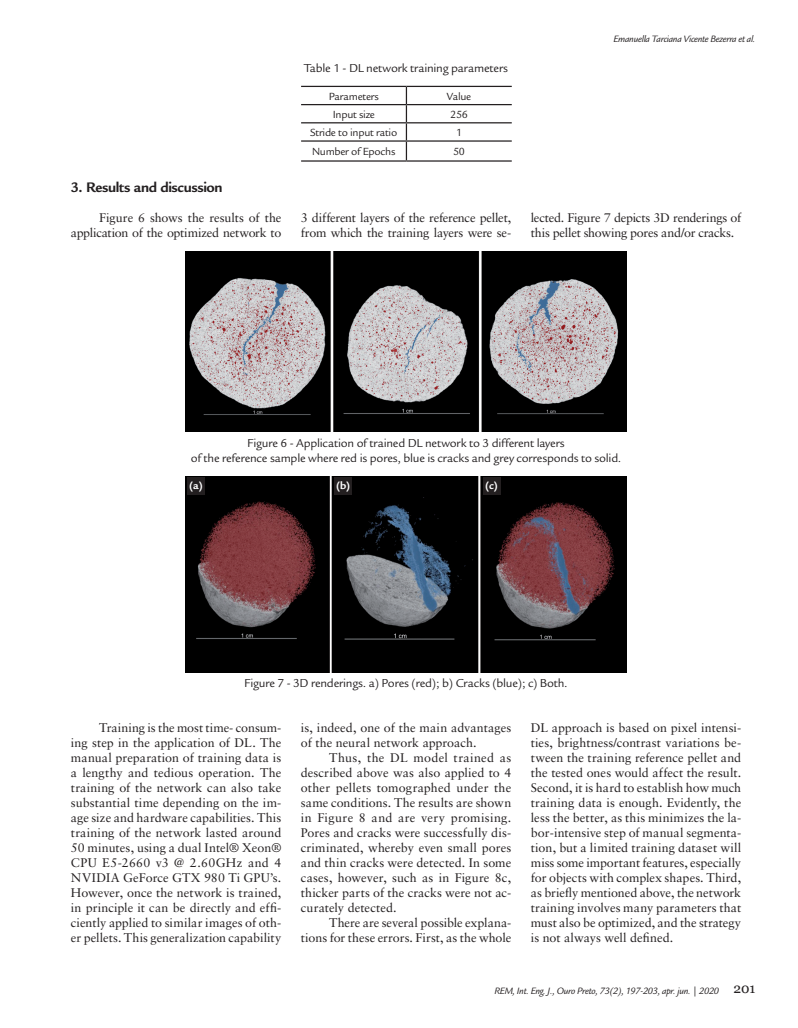
<style>
.page{position:relative;width:798px;height:1028px;background:#fff}
.page>*{position:absolute;margin:0;border:0;box-sizing:border-box;transform-origin:0 0}
.Subtítulo{font:700 15px "Legacy Sans";letter-spacing:-.025em;color:#231f20}
.t1{font:13.75px "Georgia";color:#231f20}
.Texto_-_EN{font:12.5px/15px "Sabon LT Std";letter-spacing:-.005em;color:#231f20;text-align:justify}
.Legenda{font:12.5px "Legacy Sans";letter-spacing:-.015em;color:#231f20}
.Texto_-_EN-2{font:12.5px/15px "Sabon LT Std";letter-spacing:-.025em;color:#231f20}
.Tabela{font:11.25px "Legacy Sans";letter-spacing:-.025em;color:#231f20}
.legenda_PT{font:700 11.25px "Legacy Sans";color:#fff}
.t2{font:italic 10px "Legacy Sans";letter-spacing:-.025em;color:#231f20}
</style>
<div class="page">
<img style="left:186px;top:477px;width:440px;height:195px">
<hr style="left:301px;top:104px;width:105px;height:1px;background:#231f20">
<hr style="left:406px;top:104px;width:105px;height:1px;background:#231f20">
<hr style="left:301px;top:122px;width:105px;height:1px;background:#231f20">
<hr style="left:406px;top:122px;width:105px;height:1px;background:#231f20">
<hr style="left:301px;top:140px;width:105px;height:2px;background:#231f20">
<hr style="left:406px;top:140px;width:105px;height:2px;background:#231f20">
<svg style="left:405px;top:87px;width:2px;height:73px"></svg>
<hr style="left:301px;top:160px;width:105px;height:2px;background:#231f20">
<hr style="left:406px;top:160px;width:105px;height:2px;background:#231f20">
<hr style="left:301px;top:86px;width:105px;height:1px;background:#231f20">
<hr style="left:406px;top:86px;width:105px;height:1px;background:#231f20">
<div style="left:187px;top:477px;width:18px;height:18px;background:#231f20"></div>
<div style="left:334px;top:477px;width:18px;height:18px;background:#231f20"></div>
<div style="left:482px;top:477px;width:18px;height:18px;background:#231f20"></div>
<img style="left:186px;top:252px;width:440px;height:179px">
<p class="Legenda" style="left:304px;top:61px;width:205px">Table 1 - DL network training parameters</p>
<p class="Tabela" style="left:328px;top:90px;width:51px">Parameters</p>
<p class="Tabela" style="left:447px;top:90px;width:26px">Value</p>
<p class="Tabela" style="left:332px;top:108px;width:43px">Input size</p>
<p class="Tabela" style="left:450px;top:108px;width:19px">256</p>
<p class="Tabela" style="left:310px;top:126px;width:88px">Stride to input ratio</p>
<p class="Tabela" style="left:456px;top:126px;width:8px">1</p>
<p class="Tabela" style="left:312px;top:145px;width:85px">Number of Epochs</p>
<p class="Tabela" style="left:453px;top:145px;width:13px">50</p>
<p class="t2" style="left:613px;top:33px;width:143px">Emanuella Tarciana Vicente Bezerra et al.</p>
<p class="Subtítulo" style="left:71px;top:178px;width:153px">3. Results and discussion</p>
<p class="Texto_-_EN" style="left:71px;top:210px;width:212px;text-align:right">Figure 6 shows the results of the application of the optimized network to</p>
<p class="Texto_-_EN-2" style="left:301px;top:210px;width:212px">3 different layers of the reference pellet, from which the training layers were se-</p>
<p class="Texto_-_EN-2" style="left:530px;top:210px;width:212px">lected. Figure 7 depicts 3D renderings of this pellet showing pores and/or cracks.</p>
<p class="Legenda" style="left:247px;top:436px;width:319px">Figure 6 - Application of trained DL network to 3 different layers</p>
<p class="Legenda" style="left:191px;top:451px;width:432px">of the reference sample where red is pores, blue is cracks and grey corresponds to solid.</p>
<p class="legenda_PT" style="left:189px;top:479px;width:15px">(a)</p>
<p class="legenda_PT" style="left:336px;top:479px;width:16px">(b)</p>
<p class="legenda_PT" style="left:485px;top:479px;width:14px">(c)</p>
<p class="Legenda" style="left:244px;top:676px;width:325px">Figure 7 - 3D renderings. a) Pores (red); b) Cracks (blue); c) Both.</p>
<p class="Texto_-_EN" style="left:71px;top:720px;width:212px;text-indent:28px">Training is the most time- consum&shy;ing step in the application of DL. The manual preparation of training data is a lengthy and tedious operation. The training of the network can also take substantial time depending on the im&shy;age size and hardware capabilities. This training of the network lasted around 50 minutes, using a dual Intel® Xeon® CPU E5-2660 v3 @ 2.60GHz and 4<br>NVIDIA GeForce GTX 980 Ti GPU’s.<br>However, once the network is trained, in principle it can be directly and effi&shy;ciently applied to similar images of oth&shy;er pellets. This generalization capability</p>
<p class="Texto_-_EN" style="left:301px;top:720px;width:212px">is, indeed, one of the main advantages of the neural network approach.</p>
<p class="Texto_-_EN" style="left:301px;top:750px;width:212px;text-indent:28px">Thus, the DL model trained as described above was also applied to 4 other pellets tomographed under the same conditions. The results are shown in Figure 8 and are very promising.<br>Pores and cracks were successfully dis&shy;criminated, whereby even small pores and thin cracks were detected. In some cases, however, such as in Figure 8c, thicker parts of the cracks were not ac&shy;curately detected.</p>
<p class="Texto_-_EN" style="left:301px;top:915px;width:212px;text-align:right">There are several possible explana&shy;tions for these errors. First, as the whole</p>
<p class="Texto_-_EN" style="left:530px;top:720px;width:212px">DL approach is based on pixel intensi&shy;ties, brightness/contrast variations be&shy;tween the training reference pellet and the tested ones would affect the result.<br>Second, it is hard to establish how much training data is enough. Evidently, the less the better, as this minimizes the la&shy;bor-intensive step of manual segmenta&shy;tion, but a limited training dataset will miss some important features, especially for objects with complex shapes. Third, as briefly mentioned above, the network training involves many parameters that must also be optimized, and the strategy is not always well defined.</p>
<p class="t2" style="left:494px;top:985px;width:226px">REM, Int. Eng. J., Ouro Preto, 73(2), 197-203, apr. jun. | 2020</p>
<p class="t1" style="left:733px;top:979px;width:24px">201</p>
</div>
